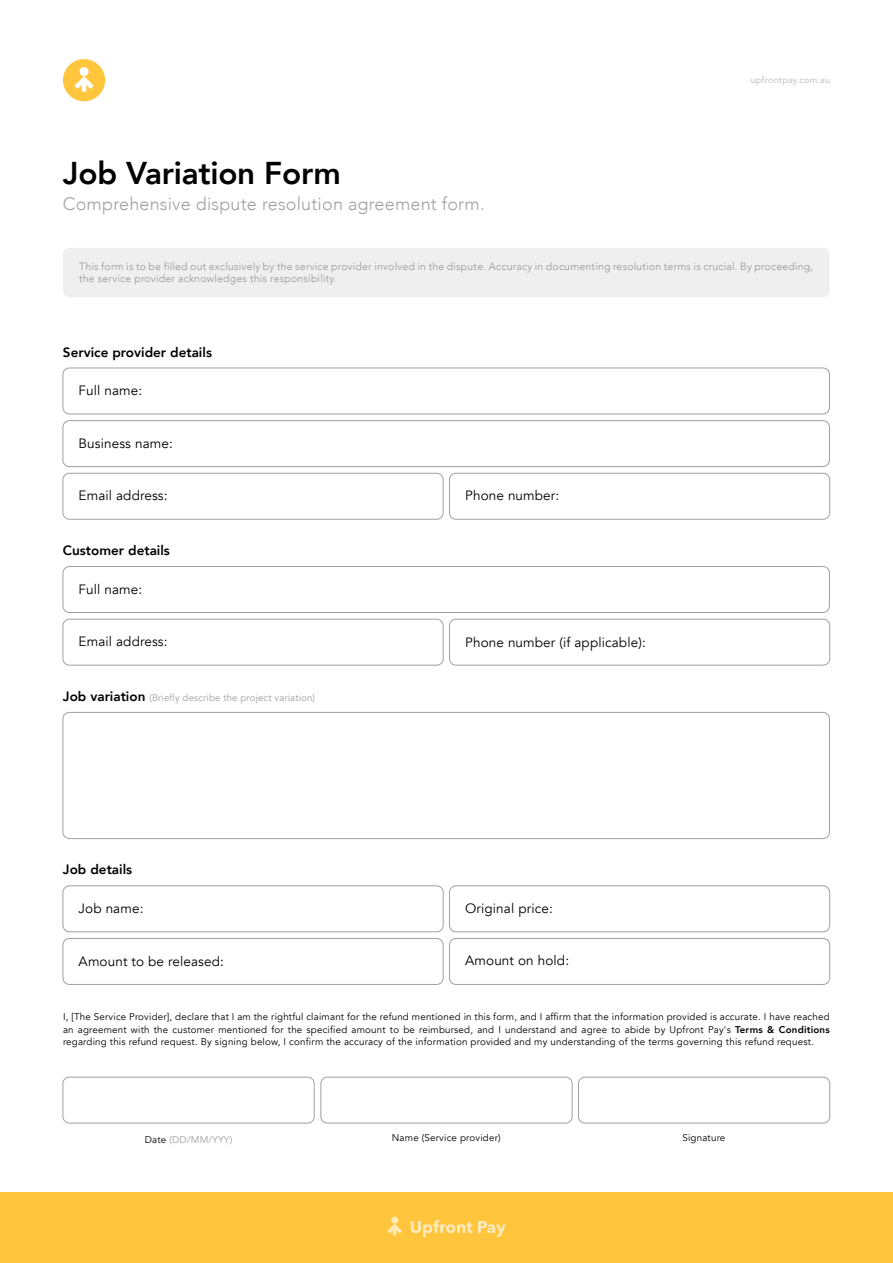
<style>
.page{position:relative;width:893px;height:1263px;background:#fff}
.page>*{position:absolute;margin:0;border:0;box-sizing:border-box;transform-origin:0 0}
.t1{font:800 31.5px "Avenir";letter-spacing:-.01em;color:#000}
.t2{font:300 18px "Avenir";letter-spacing:.01em;color:#a0a0a0}
.t3{font:13.5px "Avenir";letter-spacing:.01em;color:#000}
.t4{font:800 13.5px "Avenir";color:#000}
.t5{font:300 10.5px/12.6px "Avenir";letter-spacing:.02em;color:#969696}
.t6{font:9.75px/12.6px "Avenir";letter-spacing:.02em;color:#000;text-align:justify}
.t7{font:9.75px "Avenir";letter-spacing:.01em;color:#a0a0a0}
.t8{font:500 9px "Avenir";letter-spacing:.02em;color:#c6c6c6}
.s1{font-weight:800;font-size:13.5px;color:#000}
.s2{font-weight:800}
.s3{color:#000}
</style>
<div class="page">
<div style="left:63px;top:59px;width:42px;height:42px;background:#ffc63d;border-radius:50%"></div>
<svg style="left:74px;top:76px;width:20px;height:16px"></svg>
<div style="left:79px;top:67px;width:10px;height:9px;background:#fff;border-radius:50%"></div>
<div style="left:63px;top:248px;width:766px;height:49px;background:#efefef;border-radius:6px"></div>
<div style="left:63px;top:368px;width:767px;height:46px;border:1px solid #a0a0a0;border-radius:6px"></div>
<div style="left:63px;top:420px;width:767px;height:47px;border:1px solid #a0a0a0;border-radius:6px"></div>
<div style="left:63px;top:473px;width:380px;height:46px;border:1px solid #a0a0a0;border-radius:6px"></div>
<div style="left:449px;top:473px;width:381px;height:46px;border:1px solid #a0a0a0;border-radius:6px"></div>
<div style="left:63px;top:566px;width:767px;height:47px;border:1px solid #a0a0a0;border-radius:6px"></div>
<div style="left:63px;top:712px;width:767px;height:127px;border:1px solid #a0a0a0;border-radius:6px"></div>
<div style="left:63px;top:619px;width:380px;height:46px;border:1px solid #a0a0a0;border-radius:6px"></div>
<div style="left:449px;top:619px;width:381px;height:46px;border:1px solid #a0a0a0;border-radius:6px"></div>
<div style="left:63px;top:938px;width:380px;height:47px;border:1px solid #a0a0a0;border-radius:6px"></div>
<div style="left:63px;top:1077px;width:251px;height:46px;border:1px solid #a0a0a0;border-radius:6px"></div>
<div style="left:578px;top:1077px;width:252px;height:46px;border:1px solid #a0a0a0;border-radius:6px"></div>
<div style="left:321px;top:1077px;width:251px;height:46px;border:1px solid #a0a0a0;border-radius:6px"></div>
<div style="left:449px;top:938px;width:381px;height:47px;border:1px solid #a0a0a0;border-radius:6px"></div>
<div style="left:63px;top:886px;width:380px;height:46px;border:1px solid #a0a0a0;border-radius:6px"></div>
<div style="left:449px;top:886px;width:381px;height:46px;border:1px solid #a0a0a0;border-radius:6px"></div>
<div style="left:0;top:1192px;width:893px;height:71px;background:#ffc63d"></div>
<svg style="left:411px;top:1220px;width:61px;height:17px"></svg>
<svg style="left:478px;top:1221px;width:28px;height:16px"></svg>
<svg style="left:387px;top:1224px;width:15px;height:11px"></svg>
<div style="left:391px;top:1217px;width:7px;height:7px;background:#ffeaba;border-radius:50%"></div>
<h1 class="t1" style="left:63px;top:149px;width:280px">Job Variation Form</h1>
<h2 class="t2" style="left:63px;top:193px;width:423px">Comprehensive dispute resolution agreement form.</h2>
<p class="t8" style="left:751px;top:72px;width:81px">upfrontpay.com.au</p>
<p class="t5" style="left:79px;top:260px;width:735px">This form is to be filled out exclusively by the service provider involved in the dispute. Accuracy in documenting resolution terms is crucial. By proceeding, the service provider acknowledges this responsibility.</p>
<h3 class="t4" style="left:63px;top:341px;width:151px">Service provider details</h3>
<h3 class="t3" style="left:79px;top:383px;width:65px">Full name:</h3>
<h3 class="t3" style="left:79px;top:435px;width:96px">Business name:</h3>
<h3 class="t3" style="left:79px;top:488px;width:91px">Email address:</h3>
<h3 class="t3" style="left:465px;top:488px;width:96px">Phone number:</h3>
<h3 class="t4" style="left:63px;top:540px;width:108px">Customer details</h3>
<h3 class="t3" style="left:79px;top:581px;width:65px">Full name:</h3>
<h3 class="t3" style="left:79px;top:634px;width:91px">Email address:</h3>
<p class="t7" style="left:63px;top:692px;width:254px"><span class="s1">Job variation</span> (Briefly describe the project variation)</p>
<h3 class="t4" style="left:63px;top:859px;width:71px">Job details</h3>
<h3 class="t3" style="left:79px;top:900px;width:66px">Job name:</h3>
<h3 class="t3" style="left:79px;top:953px;width:147px">Amount to be released:</h3>
<h3 class="t3" style="left:465px;top:634px;width:182px">Phone number (if applicable):</h3>
<h3 class="t3" style="left:465px;top:900px;width:89px">Original price:</h3>
<h3 class="t3" style="left:465px;top:952px;width:105px">Amount on hold:</h3>
<p class="t6" style="left:63px;top:1011px;width:768px">I, [The Service Provider], declare that I am the rightful claimant for the refund mentioned in this form, and I affirm that the information provided is accurate. I have reached an agreement with the customer mentioned for the specified amount to be reimbursed, and I understand and agree to abide by Upfront Pay's <span class="s2">Terms &amp; Conditions </span>regarding this refund request. By signing below, I confirm the accuracy of the information provided and my understanding of the terms governing this refund request.</p>
<p class="t7" style="left:145px;top:1133px;width:89px"><span class="s3">Date</span> (DD/MM/YYY)</p>
<p class="t6" style="left:392px;top:1132px;width:110px">Name (Service provider)</p>
<p class="t6" style="left:682px;top:1132px;width:44px">Signature</p>
</div>
